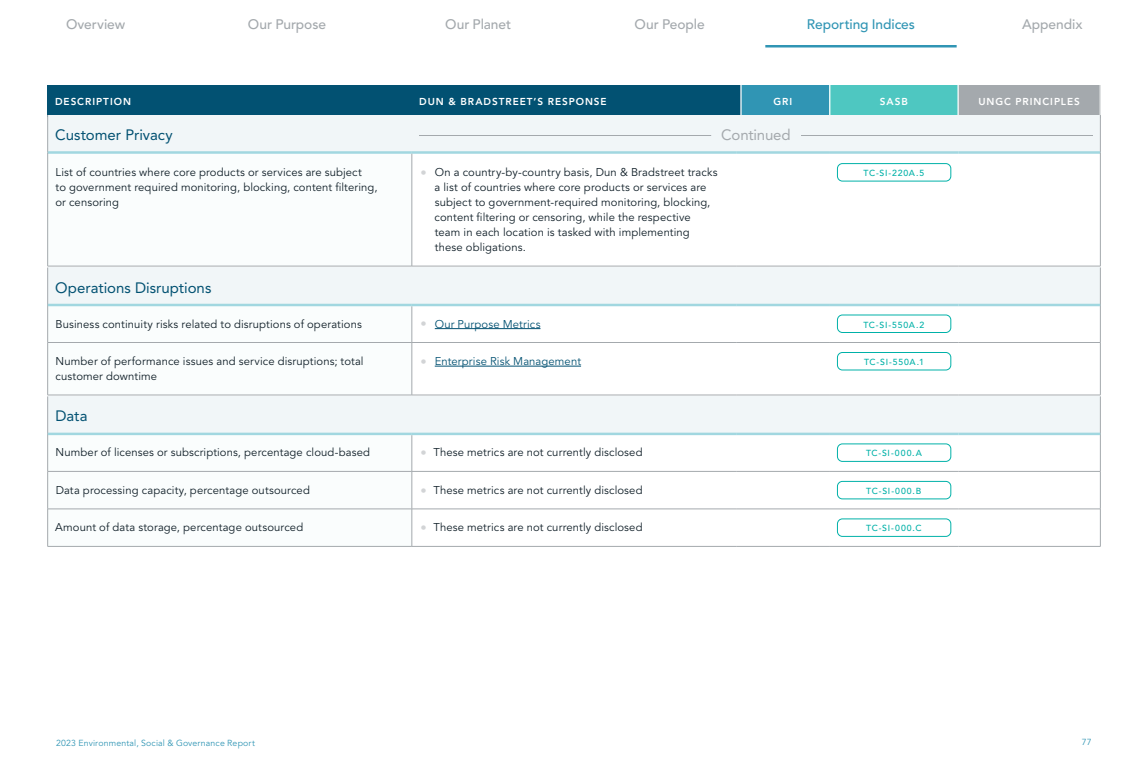
<style>
.page{position:relative;width:1148px;height:765px;background:#fff}
.page>*{position:absolute;margin:0;border:0;box-sizing:border-box;transform-origin:0 0}
.t1{font:15px "Avenir LT Std";color:#025172}
.t2{font:15px "Avenir LT Std";letter-spacing:-.015em;color:#a4a9ad}
.t3{font:500 13.75px "Avenir LT Std";letter-spacing:-.005em;color:#a4a9ad}
.t4{font:500 13.75px "Avenir LT Std";letter-spacing:-.005em;color:#3095b4}
.t5{font:11.25px/15px "Avenir LT Std";letter-spacing:.01em;color:#101f28}
.t6{font:11.25px "Avenir LT Std";letter-spacing:.01em;color:#025172}
.t7{font:800 10px "Avenir LT Std";letter-spacing:.095em;color:#fff}
.t8{font:500 8.75px "Avenir LT Std";letter-spacing:.085em;color:#00b1a8}
.t9{font:8.75px "Avenir LT Std";letter-spacing:.02em;color:#3095b4}
.s1{font-size:12.5px;color:#d2d4d6}
</style>
<div class="page">
<div style="left:736px;top:85px;width:93px;height:33px;background:#3095b4"></div>
<div style="left:829px;top:85px;width:129px;height:33px;background:#4ec7c1"></div>
<div style="left:958px;top:85px;width:142px;height:33px;background:#a4a9ad"></div>
<hr style="left:1099px;top:85px;width:1px;height:31px;background:#fff">
<hr style="left:829px;top:85px;width:1px;height:31px;background:#fff">
<hr style="left:957px;top:85px;width:1px;height:31px;background:#fff">
<div style="left:48px;top:85px;width:369px;height:31px;background:#025172"></div>
<div style="left:417px;top:85px;width:325px;height:30px;background:#025172"></div>
<div style="left:48px;top:115px;width:1052px;height:36px;background:#f1f6f8"></div>
<div style="left:48px;top:152px;width:364px;height:114px;background:#fafdfd"></div>
<hr style="left:736px;top:266px;width:94px;height:1px;background:#a4a9ad">
<hr style="left:830px;top:266px;width:128px;height:1px;background:#a4a9ad">
<hr style="left:958px;top:266px;width:142px;height:1px;background:#a4a9ad">
<hr style="left:47px;top:115px;width:1px;height:37px;background:#a4a9ad">
<hr style="left:1100px;top:115px;width:1px;height:37px;background:#a4a9ad">
<hr style="left:48px;top:151px;width:364px;height:3px;background:#a1d7e0">
<hr style="left:412px;top:151px;width:324px;height:3px;background:#a1d7e0">
<hr style="left:736px;top:151px;width:94px;height:3px;background:#a1d7e0">
<hr style="left:830px;top:151px;width:128px;height:3px;background:#a1d7e0">
<hr style="left:958px;top:151px;width:142px;height:3px;background:#a1d7e0">
<hr style="left:47px;top:152px;width:1px;height:114px;background:#a4a9ad">
<hr style="left:48px;top:266px;width:364px;height:1px;background:#a4a9ad">
<hr style="left:1100px;top:152px;width:1px;height:114px;background:#a4a9ad">
<hr style="left:411px;top:154px;width:1px;height:112px;background:#a4a9ad">
<hr style="left:412px;top:266px;width:324px;height:1px;background:#a4a9ad">
<hr style="left:419px;top:135px;width:673px;height:1px;background:#a4a9ad">
<div style="left:711px;top:122px;width:90px;height:17px;background:#f1f6f8"></div>
<div style="left:837px;top:163px;width:114px;height:18px;border:1px solid #00b1a8;border-radius:5px"></div>
<div style="left:48px;top:268px;width:1052px;height:37px;background:#f1f6f8"></div>
<svg style="left:48px;top:306px;width:363px;height:89px"></svg>
<hr style="left:736px;top:342px;width:94px;height:1px;background:#a4a9ad">
<hr style="left:830px;top:342px;width:128px;height:1px;background:#a4a9ad">
<hr style="left:958px;top:342px;width:142px;height:1px;background:#a4a9ad">
<hr style="left:736px;top:395px;width:94px;height:1px;background:#a4a9ad">
<hr style="left:830px;top:395px;width:128px;height:1px;background:#a4a9ad">
<hr style="left:958px;top:395px;width:142px;height:1px;background:#a4a9ad">
<hr style="left:47px;top:305px;width:1px;height:37px;background:#a4a9ad">
<hr style="left:47px;top:343px;width:1px;height:52px;background:#a4a9ad">
<hr style="left:47px;top:342px;width:365px;height:1px;background:#a4a9ad">
<hr style="left:47px;top:395px;width:365px;height:1px;background:#a4a9ad">
<hr style="left:1100px;top:305px;width:1px;height:37px;background:#a4a9ad">
<hr style="left:1100px;top:343px;width:1px;height:52px;background:#a4a9ad">
<hr style="left:411px;top:306px;width:1px;height:36px;background:#a4a9ad">
<hr style="left:412px;top:342px;width:324px;height:1px;background:#a4a9ad">
<hr style="left:411px;top:343px;width:1px;height:52px;background:#a4a9ad">
<hr style="left:412px;top:395px;width:324px;height:1px;background:#a4a9ad">
<hr style="left:47px;top:268px;width:1px;height:37px;background:#a4a9ad">
<hr style="left:1100px;top:268px;width:1px;height:37px;background:#a4a9ad">
<hr style="left:48px;top:304px;width:364px;height:2px;background:#a1d7e0">
<hr style="left:412px;top:304px;width:324px;height:2px;background:#a1d7e0">
<hr style="left:736px;top:304px;width:94px;height:2px;background:#a1d7e0">
<hr style="left:830px;top:304px;width:128px;height:2px;background:#a1d7e0">
<hr style="left:958px;top:304px;width:142px;height:2px;background:#a1d7e0">
<hr style="left:435px;top:328px;width:105px;height:1px;background:#025172">
<div style="left:837px;top:315px;width:114px;height:18px;border:1px solid #00b1a8;border-radius:5px"></div>
<hr style="left:435px;top:366px;width:146px;height:1px;background:#025172">
<div style="left:837px;top:352px;width:114px;height:18px;border:1px solid #00b1a8;border-radius:5px"></div>
<div style="left:48px;top:396px;width:1052px;height:38px;background:#f1f6f8"></div>
<svg style="left:48px;top:435px;width:363px;height:111px"></svg>
<hr style="left:736px;top:471px;width:94px;height:1px;background:#a4a9ad">
<hr style="left:830px;top:471px;width:128px;height:1px;background:#a4a9ad">
<hr style="left:958px;top:471px;width:142px;height:1px;background:#a4a9ad">
<hr style="left:736px;top:509px;width:94px;height:1px;background:#a4a9ad">
<hr style="left:830px;top:509px;width:128px;height:1px;background:#a4a9ad">
<hr style="left:958px;top:509px;width:142px;height:1px;background:#a4a9ad">
<hr style="left:736px;top:546px;width:94px;height:1px;background:#a4a9ad">
<hr style="left:830px;top:546px;width:128px;height:1px;background:#a4a9ad">
<hr style="left:958px;top:546px;width:142px;height:1px;background:#a4a9ad">
<hr style="left:47px;top:434px;width:1px;height:37px;background:#a4a9ad">
<hr style="left:47px;top:472px;width:1px;height:37px;background:#a4a9ad">
<hr style="left:47px;top:509px;width:1px;height:37px;background:#a4a9ad">
<hr style="left:47px;top:471px;width:365px;height:1px;background:#a4a9ad">
<hr style="left:47px;top:509px;width:365px;height:1px;background:#a4a9ad">
<hr style="left:47px;top:546px;width:365px;height:1px;background:#a4a9ad">
<hr style="left:1100px;top:434px;width:1px;height:37px;background:#a4a9ad">
<hr style="left:1100px;top:472px;width:1px;height:37px;background:#a4a9ad">
<hr style="left:1100px;top:509px;width:1px;height:37px;background:#a4a9ad">
<hr style="left:411px;top:435px;width:1px;height:36px;background:#a4a9ad">
<hr style="left:412px;top:471px;width:324px;height:1px;background:#a4a9ad">
<hr style="left:411px;top:472px;width:1px;height:37px;background:#a4a9ad">
<hr style="left:412px;top:509px;width:324px;height:1px;background:#a4a9ad">
<hr style="left:411px;top:509px;width:1px;height:37px;background:#a4a9ad">
<hr style="left:412px;top:546px;width:324px;height:1px;background:#a4a9ad">
<hr style="left:47px;top:396px;width:1px;height:38px;background:#a4a9ad">
<hr style="left:1100px;top:396px;width:1px;height:38px;background:#a4a9ad">
<hr style="left:48px;top:433px;width:364px;height:2px;background:#a1d7e0">
<hr style="left:412px;top:433px;width:324px;height:2px;background:#a1d7e0">
<hr style="left:736px;top:433px;width:94px;height:2px;background:#a1d7e0">
<hr style="left:830px;top:433px;width:128px;height:2px;background:#a1d7e0">
<hr style="left:958px;top:433px;width:142px;height:2px;background:#a1d7e0">
<div style="left:837px;top:444px;width:114px;height:18px;border:1px solid #00b1a8;border-radius:5px"></div>
<div style="left:837px;top:481px;width:114px;height:18px;border:1px solid #00b1a8;border-radius:5px"></div>
<div style="left:837px;top:519px;width:114px;height:18px;border:1px solid #00b1a8;border-radius:5px"></div>
<hr style="left:765px;top:45px;width:191px;height:3px;background:#3095b4">
<p class="t3" style="left:66px;top:16px;width:61px">Overview</p>
<p class="t3" style="left:248px;top:16px;width:79px">Our Purpose</p>
<p class="t3" style="left:445px;top:16px;width:68px">Our Planet</p>
<p class="t3" style="left:634px;top:16px;width:72px">Our People</p>
<p class="t4" style="left:807px;top:16px;width:109px">Reporting Indices</p>
<p class="t3" style="left:1022px;top:16px;width:62px">Appendix</p>
<p class="t7" style="left:55px;top:96px;width:77px">DESCRIPTION</p>
<p class="t7" style="left:419px;top:96px;width:189px">DUN &amp; BRADSTREET’S RESPONSE</p>
<p class="t7" style="left:773px;top:96px;width:20px">GRI</p>
<p class="t7" style="left:880px;top:96px;width:29px">SASB</p>
<p class="t7" style="left:978px;top:96px;width:103px">UNGC PRINCIPLES</p>
<h1 class="t1" style="left:55px;top:126px;width:119px">Customer Privacy</h1>
<h1 class="t2" style="left:721px;top:126px;width:71px">Continued</h1>
<p class="t5" style="left:55px;top:165px;width:323px">List of countries where core products or services are subject<br>to government required monitoring, blocking, content filtering, or censoring</p>
<p class="t5" style="left:434px;top:165px;width:284px;text-indent:-14px"><span class="s1">•</span> On a country-by-country basis, Dun &amp; Bradstreet tracks a list of countries where core products or services are subject to government-required monitoring, blocking, content filtering or censoring, while the respective team in each location is tasked with implementing these obligations.</p>
<p class="t8" style="left:863px;top:168px;width:62px">TC-SI-220A.5</p>
<h1 class="t1" style="left:55px;top:279px;width:158px">Operations Disruptions</h1>
<p class="t5" style="left:56px;top:316px;width:308px">Business continuity risks related to disruptions of operations</p>
<p class="t6" style="left:420px;top:317px;width:121px"><span class="s1">•</span> Our Purpose Metrics</p>
<p class="t8" style="left:863px;top:319px;width:62px">TC-SI-550A.2</p>
<p class="t5" style="left:55px;top:354px;width:310px">Number of performance issues and service disruptions; total customer downtime</p>
<p class="t6" style="left:420px;top:355px;width:162px"><span class="s1">•</span> Enterprise Risk Management</p>
<p class="t8" style="left:864px;top:357px;width:62px">TC-SI-550A.1</p>
<h1 class="t1" style="left:56px;top:407px;width:33px">Data</h1>
<p class="t5" style="left:56px;top:445px;width:316px">Number of licenses or subscriptions, percentage cloud-based</p>
<p class="t5" style="left:420px;top:445px;width:223px"><span class="s1">•</span> These metrics are not currently disclosed</p>
<p class="t8" style="left:866px;top:448px;width:57px">TC-SI-000.A</p>
<p class="t5" style="left:56px;top:483px;width:256px">Data processing capacity, percentage outsourced</p>
<p class="t5" style="left:420px;top:483px;width:223px"><span class="s1">•</span> These metrics are not currently disclosed</p>
<p class="t8" style="left:866px;top:486px;width:56px">TC-SI-000.B</p>
<p class="t5" style="left:55px;top:520px;width:249px">Amount of data storage, percentage outsourced</p>
<p class="t5" style="left:420px;top:520px;width:223px"><span class="s1">•</span> These metrics are not currently disclosed</p>
<p class="t8" style="left:866px;top:523px;width:57px">TC-SI-000.C</p>
<p class="t9" style="left:56px;top:738px;width:200px">2023 Environmental, Social &amp; Governance Report</p>
<p class="t9" style="left:1081px;top:737px;width:11px">77</p>
</div>
